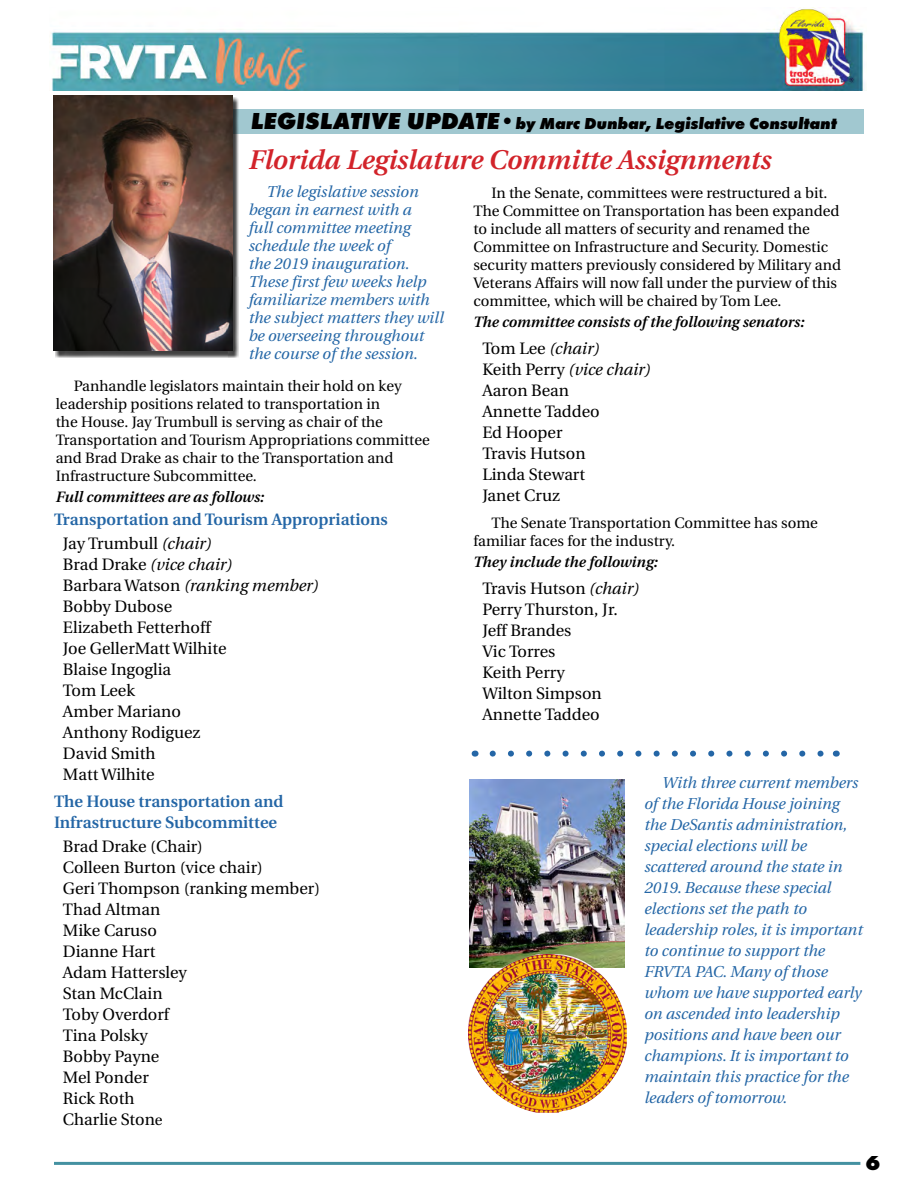
<style>
.page{position:relative;width:918px;height:1188px;background:#fff}
.page>*{position:absolute;margin:0;border:0;box-sizing:border-box;transform-origin:0 0}
.t1{font:italic 600 27px "Utopia";color:#d2232a}
.t2{font:800 21px "Futura T";color:#000}
.t3{font:16.5px/21px "Utopia";color:#000}
.t4{font:600 16.5px/24px "Utopia";color:#2466a6}
.t5{font:italic 800 16.5px "Futura T";color:#000}
.t6{font:italic 15.75px/21px "Utopia";color:#2466a6}
.t7{font:15px/18px "Utopia";color:#000}
.t8{font:italic 600 15px "Utopia";color:#000}
.s1{font-size:24px}
.s2{font-weight:400;color:#000}
.s3{font-weight:400;font-style:italic;color:#000}
.s4{font-style:italic}
.s5{font-size:15px}
</style>
<div class="page">
<hr style="left:54px;top:1162px;width:806px;height:3px;background:#4491a1">
<img style="left:51px;top:7px;width:814px;height:83px">
<div style="left:232px;top:110px;width:632px;height:24px;background:#a1c8d0"></div>
<div style="left:55px;top:98px;width:184px;height:260px;background:#000;opacity:.75"></div>
<img style="left:53px;top:95px;width:179px;height:256px">
<svg style="left:493px;top:751px;width:331px;height:6px"></svg>
<img style="left:470px;top:779px;width:155px;height:175px">
<img style="left:468px;top:954px;width:159px;height:159px">
<p class="t5" style="left:250px;top:114px;width:588px"><span class="s1">LEGISLATIVE UPDATE•</span>by Marc Dunbar, Legislative Consultant</p>
<h1 class="t1" style="left:249px;top:145px;width:524px">Florida Legislature Committe Assignments</h1>
<p class="t6" style="left:249px;top:183px;width:197px;line-height:18px;text-indent:18px">The legislative session began in earnest with a<br>full committee meeting schedule the week of<br>the 2019 inauguration.<br>These first few weeks help familiarize members with the subject matters they will be overseeing throughout the course of the session.</p>
<p class="t7" style="left:56px;top:377px;width:376px;text-indent:18px">Panhandle legislators maintain their hold on key leadership positions related to transportation in<br>the House. Jay Trumbull is serving as chair of the Transportation and Tourism Appropriations committee and Brad Drake as chair to the Transportation and Infrastructure Subcommittee.</p>
<p class="t8" style="left:56px;top:488px;width:210px">Full committees are as follows:</p>
<p class="t4" style="left:63px;top:508px;width:326px;text-indent:-9px">Transportation and Tourism Appropriations<br><span class="s2">Jay Trumbull</span> <span class="s3">(chair)</span></p>
<p class="t3" style="left:63px;top:555px;width:257px">Brad Drake <span class="s4">(vice chair)<br></span>Barbara Watson <span class="s4">(ranking member)<br></span>Bobby Dubose<br>Elizabeth Fetterhoff<br>Joe GellerMatt Wilhite<br>Blaise Ingoglia<br>Tom Leek<br>Amber Mariano<br>Anthony Rodiguez<br>David Smith<br>Matt Wilhite</p>
<p class="t4" style="left:54px;top:792px;width:231px;line-height:21px">The House transportation and<br>Infrastructure Subcommittee</p>
<p class="t3" style="left:63px;top:837px;width:259px">Brad Drake (Chair)<br>Colleen Burton (vice chair)<br>Geri Thompson (ranking member)<br>Thad Altman<br>Mike Caruso<br>Dianne Hart<br>Adam Hattersley<br>Stan McClain<br>Toby Overdorf<br>Tina Polsky<br>Bobby Payne<br>Mel Ponder<br>Rick Roth<br>Charlie Ston<span class="s5">e</span></p>
<p class="t7" style="left:473px;top:185px;width:369px;text-indent:18px">In the Senate, committees were restructured a bit.<br>The Committee on Transportation has been expanded to include all matters of security and renamed the Committee on Infrastructure and Security. Domestic security matters previously considered by Military and Veterans Affairs will now fall under the purview of this committee, which will be chaired by Tom Lee.</p>
<p class="t8" style="left:473px;top:314px;width:333px">The committee consists of the following senators:</p>
<p class="t3" style="left:482px;top:339px;width:170px">Tom Lee <span class="s4">(chair)<br></span>Keith Perry <span class="s4">(vice chair)<br></span>Aaron Bean<br>Annette Taddeo<br>Ed Hooper<br>Travis Hutson<br>Linda Stewart<br>Janet Cruz</p>
<p class="t7" style="left:473px;top:515px;width:346px;text-indent:18px">The Senate Transportation Committee has some familiar faces for the industry.</p>
<p class="t8" style="left:473px;top:554px;width:186px">They include the following:</p>
<p class="t3" style="left:482px;top:579px;width:158px">Travis Hutson <span class="s4">(chair)<br></span>Perry Thurston, Jr.<br>Jeff Brandes<br>Vic Torres<br>Keith Perry<br>Wilton Simpson<br>Annette Taddeo</p>
<p class="t6" style="left:644px;top:772px;width:220px;text-indent:18px">With three current members of the Florida House joining the DeSantis administration, special elections will be scattered around the state in<br>2019. Because these special elections set the path to leadership roles, it is important to continue to support the<br>FRVTA PAC. Many of those whom we have supported early on ascended into leadership positions and have been our champions. It is important to maintain this practice for the leaders of tomorrow.</p>
<h2 class="t2" style="left:866px;top:1150px;width:16px">6</h2>
</div>
